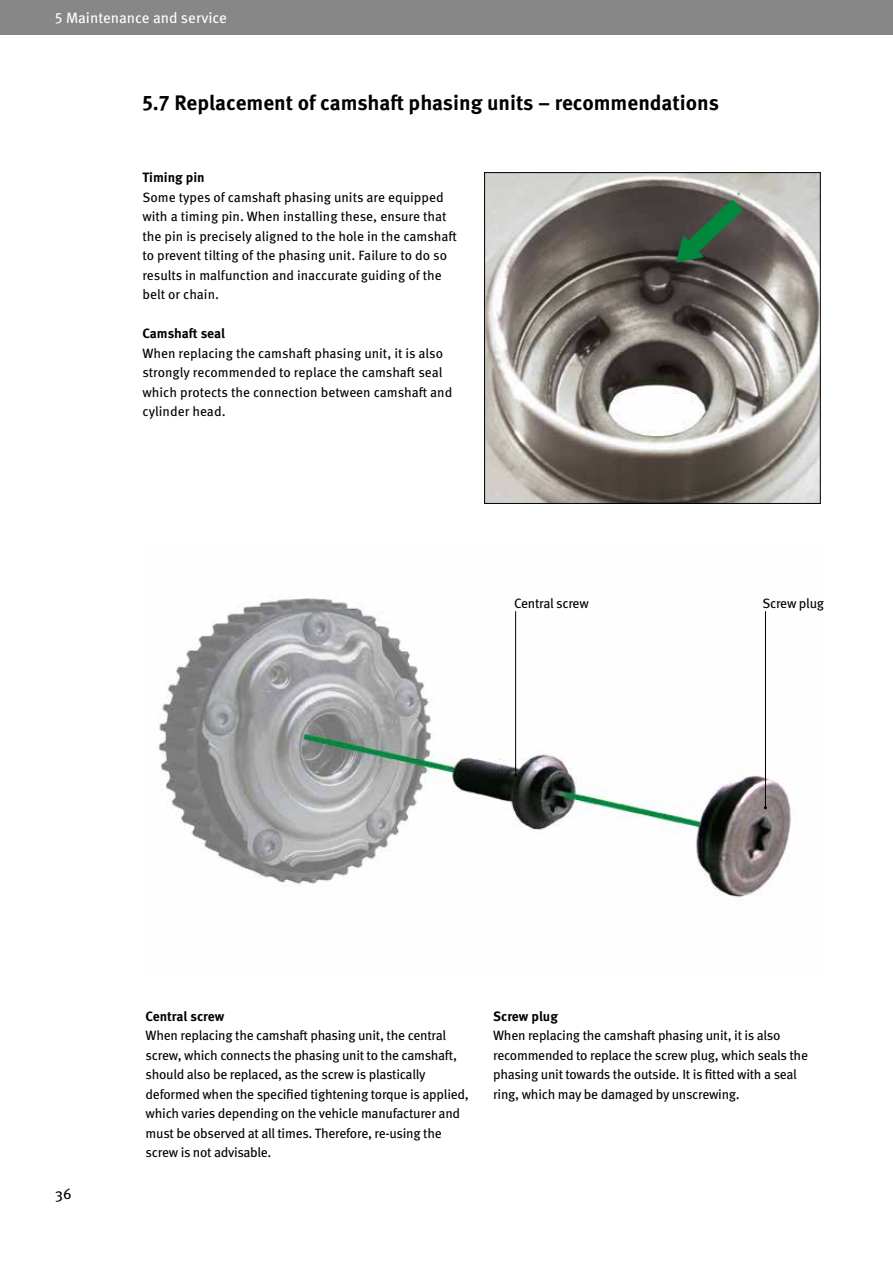
<style>
.page{position:relative;width:893px;height:1263px;background:#fff}
.page>*{position:absolute;margin:0;border:0;box-sizing:border-box;transform-origin:0 0}
.t1{font:700 21px "Meta OT";color:#000}
.t2{font:15px "Meta OT";color:#fff}
.t3{font:15px "Meta OT";color:#000}
.t4{font:13.5px/19.5px "Meta OT";letter-spacing:-.02em;color:#000}
.t5{font:13.5px/19.5px "Meta OT";color:#000}
.t6{font:700 13.5px "Meta OT";color:#000}
</style>
<div class="page">
<div style="left:0;top:0;width:893px;height:34px;background:#878787"></div>
<img style="left:158px;top:596px;width:633px;height:302px">
<img style="left:486px;top:174px;width:333px;height:328px">
<div style="left:484px;top:172px;width:337px;height:332px;border:1px solid #000"></div>
<hr style="left:515px;top:611px;width:1px;height:164px;background:#000">
<hr style="left:765px;top:611px;width:1px;height:197px;background:#000">
<svg style="left:676px;top:199px;width:67px;height:64px"></svg>
<p class="t2" style="left:55px;top:9px;width:173px">5 Maintenance and service</p>
<h1 class="t1" style="left:142px;top:90px;width:578px">5.7 Replacement of camshaft phasing units – recommendations</h1>
<p class="t6" style="left:142px;top:169px;width:64px">Timing pin</p>
<p class="t5" style="left:142px;top:188px;width:316px">Some types of camshaft phasing units are equipped with a timing pin. When installing these, ensure that the pin is precisely aligned to the hole in the camshaft to prevent tilting of the phasing unit. Failure to do so results in malfunction and inaccurate guiding of the belt or chain.</p>
<p class="t6" style="left:142px;top:325px;width:84px">Camshaft seal</p>
<p class="t5" style="left:142px;top:344px;width:311px">When replacing the camshaft phasing unit, it is also strongly recommended to replace the camshaft seal which protects the connection between camshaft and cylinder head.</p>
<p class="t4" style="left:514px;top:593px;width:76px">Central screw</p>
<p class="t4" style="left:762px;top:593px;width:63px">Screw plug</p>
<p class="t3" style="left:55px;top:1184px;width:18px">36</p>
<p class="t6" style="left:146px;top:1008px;width:80px">Central screw</p>
<p class="t4" style="left:146px;top:1026px;width:325px">When replacing the camshaft phasing unit, the central screw, which connects the phasing unit to the camshaft, should also be replaced, as the screw is plastically deformed when the specified tightening torque is applied, which varies depending on the vehicle manufacturer and must be observed at all times. Therefore, re-using the screw is not advisable.</p>
<p class="t6" style="left:493px;top:1008px;width:66px">Screw plug</p>
<p class="t4" style="left:493px;top:1026px;width:316px">When replacing the camshaft phasing unit, it is also recommended to replace the screw plug, which seals the phasing unit towards the outside. It is fitted with a seal ring, which may be damaged by unscrewing.</p>
</div>
